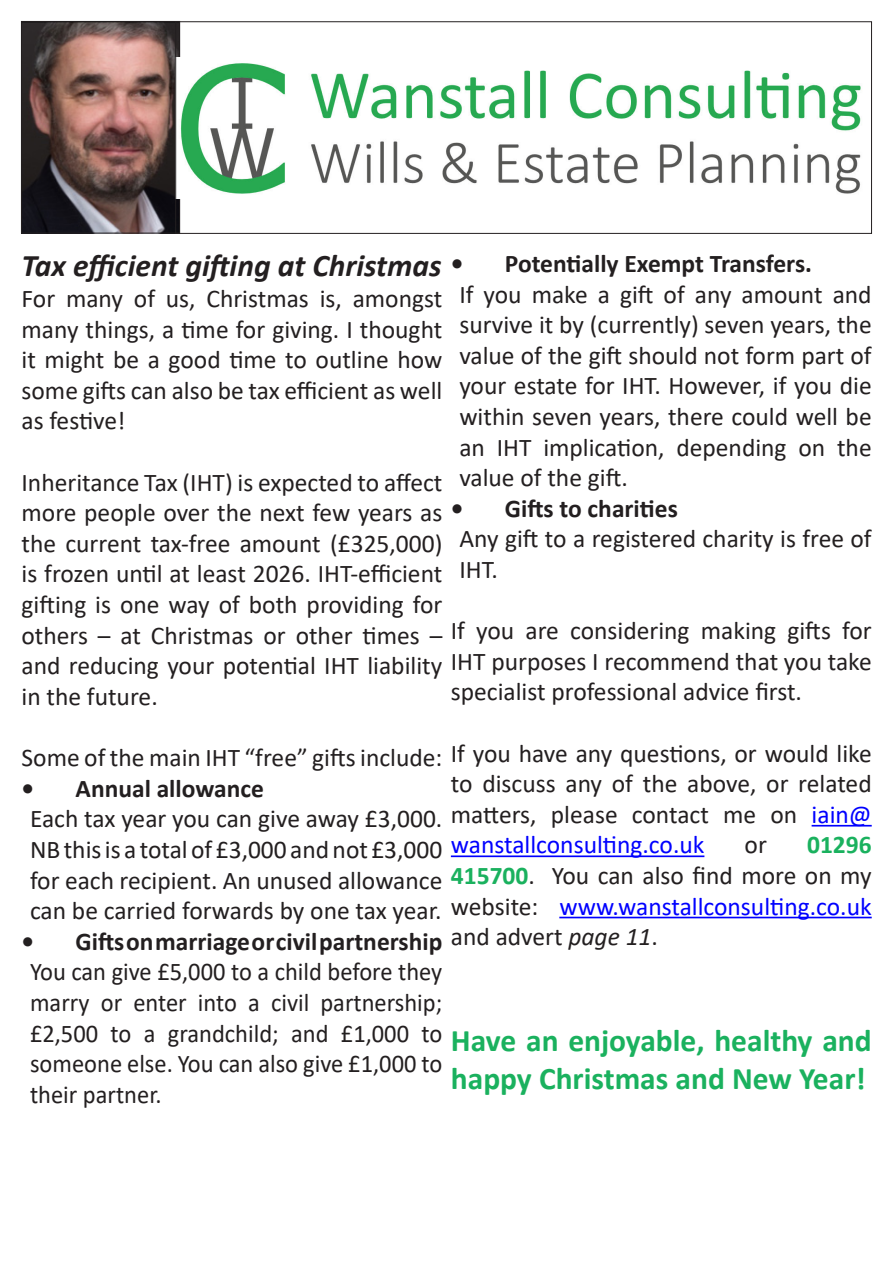
<style>
.page{position:relative;width:893px;height:1263px;background:#fff}
.page>*{position:absolute;margin:0;border:0;box-sizing:border-box;transform-origin:0 0}
.Main_Heading_2{font:700 31.5px/37.8px "Calibri";color:#1ab15e}
.Main_Heading_2-2{font:italic 700 31.5px "Calibri";color:#231f20}
.Main_Heading_2-3{font:25.5px/30.6px "Calibri";color:#231f20;text-align:justify}
.Main_Heading_2-4{font:25.5px/30.6px "Calibri";color:#231f20;text-align:justify;scale:.96 1}
.t1{font:700 25.5px "Calibri";color:#231f20}
.s1{color:#00f}
.s2{font-weight:700;color:#1ab15e}
.s3{font-style:italic}
</style>
<div class="page">
<hr style="left:812px;top:825px;width:60px;height:1px;background:#00f">
<hr style="left:451px;top:855px;width:253px;height:2px;background:#00f">
<hr style="left:559px;top:917px;width:313px;height:1px;background:#00f">
<img style="left:23px;top:23px;width:155px;height:208px">
<div style="left:21px;top:21px;width:159px;height:212px;border:1px solid #231f20"></div>
<img style="left:177px;top:57px;width:684px;height:141px">
<div style="left:175px;top:22px;width:697px;height:212px;border:1px solid #231f20"></div>
<p class="Main_Heading_2-2" style="left:22px;top:244px;width:421px">Tax efficient gifting at Christmas</p>
<p class="Main_Heading_2-3" style="left:22px;top:283px;width:422px">For many of us, Christmas is, amongst many things, a time for giving. I thought it might be a good time to outline how some gifts can also be tax efficient as well as festive!</p>
<p class="Main_Heading_2-3" style="left:22px;top:466px;width:422px">Inheritance Tax (IHT) is expected to affect more people over the next few years as the current tax-free amount (£325,000) is frozen until at least 2026. IHT-efficient gifting is one way of both providing for others – at Christmas or other times – and reducing your potential IHT liability in the future.</p>
<p class="Main_Heading_2-3" style="left:22px;top:742px;width:422px">Some of the main IHT “free” gifts include:</p>
<p class="t1" style="left:22px;top:770px;width:244px">• Annual allowance</p>
<p class="Main_Heading_2-3" style="left:30px;top:803px;width:414px">Each tax year you can give away £3,000.<br>NB this is a total of £3,000 and not £3,000 for each recipient. An unused allowance can be carried forwards by one tax year.</p>
<p class="t1" style="left:22px;top:923px;width:422px">• Gifts on marriage or civil partnership</p>
<p class="Main_Heading_2-4" style="left:30px;top:956px;width:431px">You can give £5,000 to a child before they marry or enter into a civil partnership; £2,500 to a grandchild; and £1,000 to someone else. You can also give £1,000 to their partner.</p>
<p class="t1" style="left:451px;top:245px;width:363px">• Potentially Exempt Transfers.</p>
<p class="Main_Heading_2-3" style="left:459px;top:278px;width:414px">If you make a gift of any amount and survive it by (currently) seven years, the value of the gift should not form part of your estate for IHT. However, if you die within seven years, there could well be an IHT implication, depending on the value of the gift.</p>
<p class="t1" style="left:451px;top:490px;width:228px">• Gifts to charities</p>
<p class="Main_Heading_2-3" style="left:459px;top:523px;width:414px">Any gift to a registered charity is free of<br>IHT.</p>
<p class="Main_Heading_2-3" style="left:451px;top:615px;width:422px">If you are considering making gifts for IHT purposes I recommend that you take specialist professional advice first.</p>
<p class="Main_Heading_2-3" style="left:451px;top:737px;width:422px">If you have any questions, or would like to discuss any of the above, or related matters, please contact me on <span class="s1">iain@ wanstallconsulting.co.uk</span></p>
<p class="Main_Heading_2-3" style="left:451px;top:829px;width:422px;text-indent:356px"><span class="s2">01296<br>415700</span>. You can also find more on my website: <span class="s1">www.wanstallconsulting.co.uk </span>and advert <span class="s3">page 11</span>.</p>
<p class="Main_Heading_2-3" style="left:745px;top:829px;width:24px">or</p>
<p class="Main_Heading_2" style="left:451px;top:1022px;width:422px">Have an enjoyable, healthy and happy Christmas and New Year!</p>
</div>
